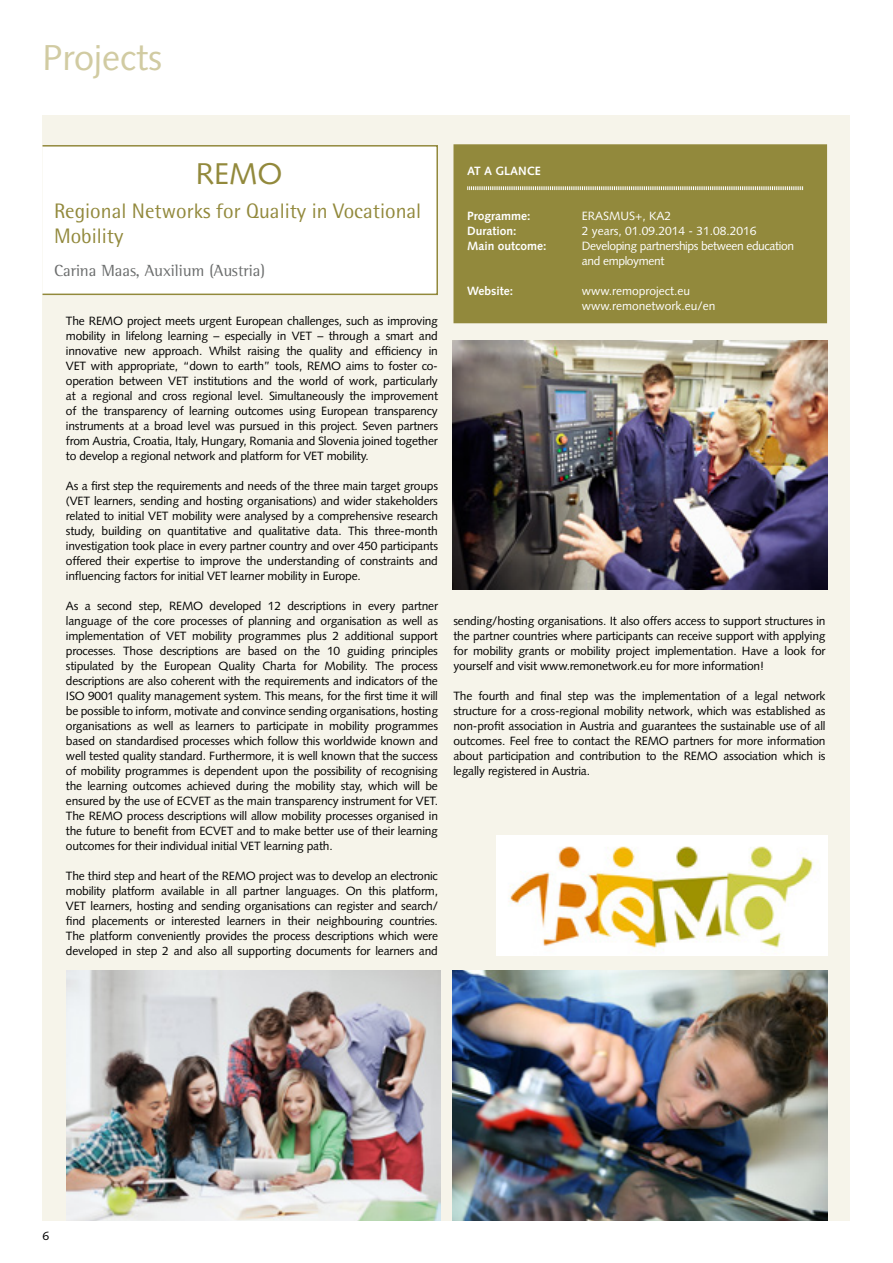
<style>
.page{position:relative;width:893px;height:1263px;background:#fff}
.page>*{position:absolute;margin:0;border:0;box-sizing:border-box;transform-origin:0 0}
.t1{font:36px "Syntax LT Std";color:#d1cba2}
.Articel_Projects_Bez{font:30px "Syntax LT Std";color:#92893c}
.Article_Projects_Sub{font:21px/25.2px "Rotis Semi Sans";color:#92893c}
.Author{font:16.5px "Rotis Semi Serif";color:#6b6d6d}
.Fliesstext{font:12px/15px "Syntax LT Std";letter-spacing:-.015em;color:#000;text-align:justify}
.Fliesstext-2{font:12px "Syntax LT Std";letter-spacing:-.01em;color:#fff}
.Fliesstext-3{font:12px "Syntax LT Std";letter-spacing:-.03em;color:#fff}
.Fliesstext-4{font:700 12px "Syntax LT Std";color:#fff}
</style>
<div class="page">
<div style="left:43px;top:115px;width:807px;height:1105px;background:#f6f4ea"></div>
<div style="left:453px;top:144px;width:374px;height:179px;background:#92893c;border:2px solid #92893c"></div>
<svg style="left:467px;top:186px;width:336px;height:4px"></svg>
<div style="left:42px;top:145px;width:396px;height:150px;background:#fff;border:2px solid #92893c"></div>
<img style="left:496px;top:835px;width:331px;height:120px">
<img style="left:67px;top:970px;width:373px;height:250px">
<img style="left:453px;top:970px;width:374px;height:250px">
<img style="left:453px;top:340px;width:374px;height:250px">
<h1 class="t1" style="left:43px;top:36px;width:121px">Projects</h1>
<p class="Articel_Projects_Bez" style="left:196px;top:156px;width:88px">REMO</p>
<p class="Article_Projects_Sub" style="left:54px;top:198px;width:369px">Regional Networks for Quality in Vocational<br>Mobility</p>
<p class="Author" style="left:54px;top:261px;width:212px">Carina Maas, Auxilium (Austria)</p>
<p class="Fliesstext" style="left:66px;top:313px;width:374px">The REMO project meets urgent European challenges, such as improving mobility in lifelong learning – especially in VET – through a smart and innovative new approach. Whilst raising the quality and efficiency in VET with appropriate, “down to earth” tools, REMO aims to foster co&shy;operation between VET institutions and the world of work, particularly at a regional and cross regional level. Simultaneously the improvement of the transparency of learning outcomes using European transparency instruments at a broad level was pursued in this project. Seven partners from Austria, Croatia, Italy, Hungary, Romania and Slovenia joined together to develop a regional network and platform for VET mobility.</p>
<p class="Fliesstext" style="left:66px;top:478px;width:374px">As a first step the requirements and needs of the three main target groups (VET learners, sending and hosting organisations) and wider stakeholders related to initial VET mobility were analysed by a comprehensive research study, building on quantitative and qualitative data. This three-month investigation took place in every partner country and over 450 participants offered their expertise to improve the understanding of constraints and influencing factors for initial VET learner mobility in Europe.</p>
<p class="Fliesstext" style="left:66px;top:598px;width:374px">As a second step, REMO developed 12 descriptions in every partner language of the core processes of planning and organisation as well as implementation of VET mobility programmes plus 2 additional support processes. Those descriptions are based on the 10 guiding principles stipulated by the European Quality Charta for Mobility. The process descriptions are also coherent with the requirements and indicators of the ISO 9001 quality management system. This means, for the first time it will be possible to inform, motivate and convince sending organisations, hosting organisations as well as learners to participate in mobility programmes based on standardised processes which follow this worldwide known and well tested quality standard. Furthermore, it is well known that the success of mobility programmes is dependent upon the possibility of recognising the learning outcomes achieved during the mobility stay, which will be ensured by the use of ECVET as the main transparency instrument for VET.<br>The REMO process descriptions will allow mobility processes organised in the future to benefit from ECVET and to make better use of their learning outcomes for their individual initial VET learning path.</p>
<p class="Fliesstext" style="left:66px;top:868px;width:374px">The third step and heart of the REMO project was to develop an electronic mobility platform available in all partner languages. On this platform, VET learners, hosting and sending organisations can register and search/ find placements or interested learners in their neighbouring countries.<br>The platform conveniently provides the process descriptions which were developed in step 2 and also all supporting documents for learners and</p>
<p class="Fliesstext-4" style="left:467px;top:164px;width:75px">AT A GLANCE</p>
<p class="Fliesstext-4" style="left:467px;top:209px;width:65px">Programme:</p>
<p class="Fliesstext-2" style="left:582px;top:209px;width:91px">ERASMUS+, KA2</p>
<p class="Fliesstext-4" style="left:467px;top:224px;width:51px">Duration:</p>
<p class="Fliesstext-2" style="left:582px;top:224px;width:176px">2 years, 01.09.2014 - 31.08.2016</p>
<p class="Fliesstext-4" style="left:467px;top:239px;width:81px">Main outcome:</p>
<p class="Fliesstext-3" style="left:582px;top:239px;width:214px">Developing partnerships between education</p>
<p class="Fliesstext-3" style="left:582px;top:254px;width:84px">and employment</p>
<p class="Fliesstext-4" style="left:467px;top:284px;width:48px">Website:</p>
<p class="Fliesstext-2" style="left:582px;top:284px;width:110px">www.remoproject.eu</p>
<p class="Fliesstext-2" style="left:582px;top:299px;width:135px">www.remonetwork.eu/en</p>
<p class="Fliesstext" style="left:453px;top:613px;width:374px">sending/hosting organisations. It also offers access to support structures in the partner countries where participants can receive support with applying for mobility grants or mobility project implementation. Have a look for yourself and visit www.remonetwork.eu for more information!</p>
<p class="Fliesstext" style="left:453px;top:688px;width:374px">The fourth and final step was the implementation of a legal network structure for a cross-regional mobility network, which was established as non-profit association in Austria and guarantees the sustainable use of all outcomes. Feel free to contact the REMO partners for more information about participation and contribution to the REMO association which is legally registered in Austria.</p>
<p class="Fliesstext" style="left:43px;top:1228px;width:8px">6</p>
</div>
